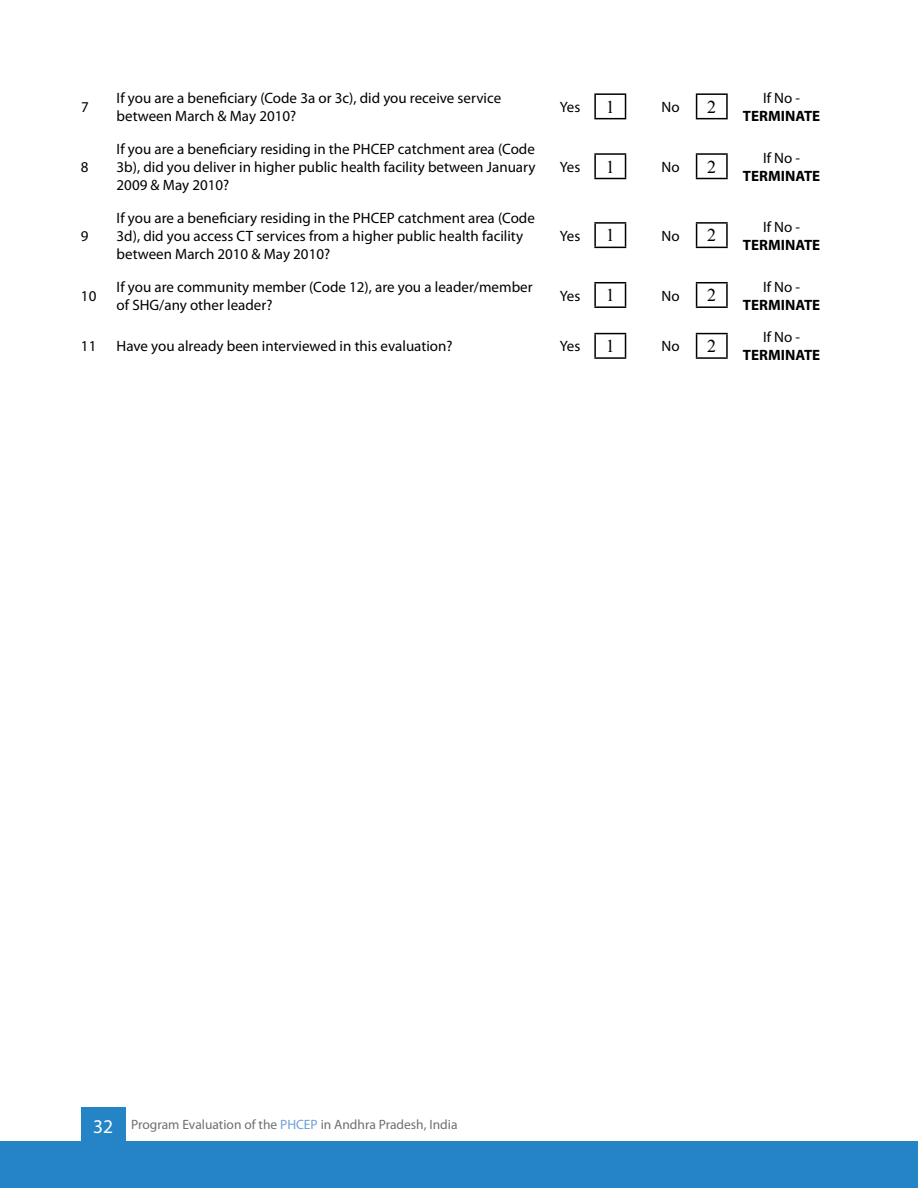
<style>
.page{position:relative;width:918px;height:1188px;background:#fff}
.page>*{position:absolute;margin:0;border:0;box-sizing:border-box;transform-origin:0 0}
.t1{font:18px "Times New Roman";color:#000}
.t2{font:15px/18px "Myriad Pro";color:#000}
.t3{font:700 15px "Myriad Pro";color:#000}
.t4{font:13.5px "Myriad Pro";color:#6d6f71}
.s1{font-size:19.5px;color:#fff}
.s2{color:#6f9fd5}
</style>
<div class="page">
<div style="left:81px;top:1107px;width:44px;height:37px;background:#2484c6"></div>
<div style="left:0;top:1142px;width:917px;height:46px;background:#2484c6"></div>
<hr style="left:594px;top:93px;width:32px;height:2px;background:#000">
<hr style="left:594px;top:95px;width:2px;height:23px;background:#000">
<svg style="left:625px;top:95px;width:1px;height:23px"></svg>
<hr style="left:594px;top:118px;width:32px;height:1px;background:#000">
<hr style="left:696px;top:93px;width:32px;height:2px;background:#000">
<svg style="left:696px;top:95px;width:1px;height:23px"></svg>
<hr style="left:726px;top:95px;width:2px;height:23px;background:#000">
<hr style="left:696px;top:118px;width:32px;height:1px;background:#000">
<hr style="left:594px;top:153px;width:32px;height:2px;background:#000">
<hr style="left:594px;top:155px;width:2px;height:23px;background:#000">
<svg style="left:625px;top:155px;width:1px;height:23px"></svg>
<hr style="left:594px;top:178px;width:32px;height:1px;background:#000">
<hr style="left:696px;top:153px;width:32px;height:2px;background:#000">
<svg style="left:696px;top:155px;width:1px;height:23px"></svg>
<hr style="left:726px;top:155px;width:2px;height:23px;background:#000">
<hr style="left:696px;top:178px;width:32px;height:1px;background:#000">
<hr style="left:594px;top:222px;width:32px;height:2px;background:#000">
<hr style="left:594px;top:224px;width:2px;height:23px;background:#000">
<svg style="left:625px;top:224px;width:1px;height:23px"></svg>
<hr style="left:594px;top:247px;width:32px;height:1px;background:#000">
<hr style="left:696px;top:222px;width:32px;height:2px;background:#000">
<svg style="left:696px;top:224px;width:1px;height:23px"></svg>
<hr style="left:726px;top:224px;width:2px;height:23px;background:#000">
<hr style="left:696px;top:247px;width:32px;height:1px;background:#000">
<hr style="left:594px;top:282px;width:32px;height:1px;background:#000">
<hr style="left:594px;top:283px;width:2px;height:23px;background:#000">
<svg style="left:625px;top:283px;width:1px;height:23px"></svg>
<hr style="left:594px;top:306px;width:32px;height:2px;background:#000">
<hr style="left:696px;top:282px;width:32px;height:1px;background:#000">
<svg style="left:696px;top:283px;width:1px;height:23px"></svg>
<hr style="left:726px;top:283px;width:2px;height:23px;background:#000">
<hr style="left:696px;top:306px;width:32px;height:2px;background:#000">
<hr style="left:594px;top:333px;width:32px;height:1px;background:#000">
<hr style="left:594px;top:334px;width:2px;height:23px;background:#000">
<svg style="left:625px;top:334px;width:1px;height:23px"></svg>
<hr style="left:594px;top:357px;width:32px;height:2px;background:#000">
<hr style="left:696px;top:333px;width:32px;height:1px;background:#000">
<svg style="left:696px;top:334px;width:1px;height:23px"></svg>
<hr style="left:726px;top:334px;width:2px;height:23px;background:#000">
<hr style="left:696px;top:357px;width:32px;height:2px;background:#000">
<p class="t2" style="left:81px;top:98px;width:9px">7</p>
<p class="t2" style="left:117px;top:89px;width:386px">If you are a beneficiary (Code 3a or 3c), did you receive service between March &amp; May 2010?</p>
<p class="t2" style="left:560px;top:98px;width:22px">Yes</p>
<p class="t1" style="left:606px;top:95px;width:10px">1</p>
<p class="t2" style="left:661px;top:98px;width:20px">No</p>
<p class="t1" style="left:707px;top:95px;width:10px">2</p>
<p class="t2" style="left:81px;top:158px;width:9px">8</p>
<p class="t2" style="left:81px;top:226px;width:9px">9</p>
<p class="t2" style="left:117px;top:140px;width:420px;text-align:justify">If you are a beneficiary residing in the PHCEP catchment area (Code 3b), did you deliver in higher public health facility between January 2009 &amp; May 2010?</p>
<p class="t2" style="left:117px;top:208px;width:420px">If you are a beneficiary residing in the PHCEP catchment area (Code<br>3d), did you access CT services from a higher public health facility between March 2010 &amp; May 2010?</p>
<p class="t2" style="left:560px;top:158px;width:22px">Yes</p>
<p class="t1" style="left:606px;top:154px;width:10px">1</p>
<p class="t2" style="left:661px;top:158px;width:20px">No</p>
<p class="t1" style="left:707px;top:154px;width:10px">2</p>
<p class="t2" style="left:560px;top:226px;width:22px">Yes</p>
<p class="t1" style="left:606px;top:223px;width:10px">1</p>
<p class="t2" style="left:661px;top:226px;width:20px">No</p>
<p class="t1" style="left:707px;top:223px;width:10px">2</p>
<p class="t2" style="left:81px;top:286px;width:17px">10</p>
<p class="t2" style="left:117px;top:277px;width:417px">If you are community member (Code 12), are you a leader/member of SHG/any other leader?</p>
<p class="t2" style="left:560px;top:286px;width:22px">Yes</p>
<p class="t1" style="left:606px;top:283px;width:10px">1</p>
<p class="t2" style="left:661px;top:286px;width:20px">No</p>
<p class="t1" style="left:707px;top:283px;width:10px">2</p>
<p class="t2" style="left:81px;top:337px;width:17px">11</p>
<p class="t2" style="left:117px;top:337px;width:337px">Have you already been interviewed in this evaluation?</p>
<p class="t2" style="left:560px;top:337px;width:22px">Yes</p>
<p class="t1" style="left:606px;top:334px;width:10px">1</p>
<p class="t2" style="left:661px;top:337px;width:20px">No</p>
<p class="t1" style="left:707px;top:334px;width:10px">2</p>
<p class="t2" style="left:763px;top:89px;width:39px">If No -</p>
<p class="t3" style="left:743px;top:106px;width:79px">TERMINATE</p>
<p class="t2" style="left:763px;top:149px;width:39px">If No -</p>
<p class="t3" style="left:743px;top:166px;width:79px">TERMINATE</p>
<p class="t2" style="left:763px;top:217px;width:39px">If No -</p>
<p class="t3" style="left:743px;top:235px;width:79px">TERMINATE</p>
<p class="t2" style="left:763px;top:277px;width:39px">If No -</p>
<p class="t3" style="left:743px;top:295px;width:79px">TERMINATE</p>
<p class="t2" style="left:763px;top:328px;width:39px">If No -</p>
<p class="t3" style="left:743px;top:346px;width:79px">TERMINATE</p>
<p class="t4" style="left:93px;top:1116px;width:366px"><span class="s1">32</span> Program Evaluation of the <span class="s2">PHCEP</span> in Andhra Pradesh, I ndia</p>
</div>
